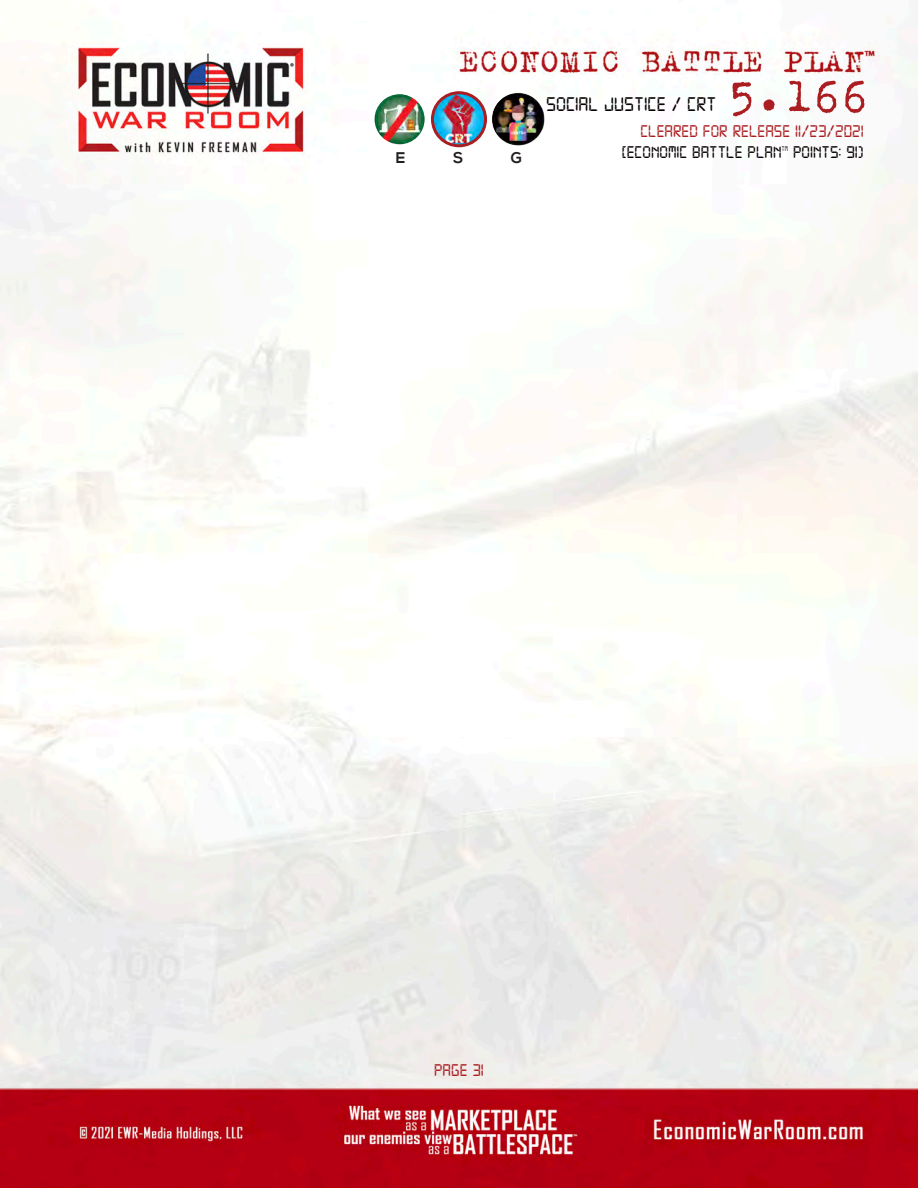
<style>
.page{position:relative;width:918px;height:1188px;background:#fff}
.page>*{position:absolute;margin:0;border:0;box-sizing:border-box;transform-origin:0 0}
.t1{font:51px "Trixie";color:#aa1e21}
.t2{font:21px "Digital 7";color:#080302}
.t3{font:18px "Digital 7";color:#aa1e21}
.t4{font:18px "Digital 7";color:#080302}
.t5{font:700 15.45px "Nexa";color:#231f20}
.t6{font:7.05px "Digital 7";color:#080302}
</style>
<div class="page">
<img style="left:0;top:5px;width:918px;height:1183px">
<img style="left:373px;top:93px;width:53px;height:53px;border-radius:27px">
<div style="left:372px;top:91px;width:56px;height:56px;border:3px solid #fff;border-radius:50%"></div>
<img style="left:432px;top:93px;width:54px;height:53px;border-radius:27px">
<div style="left:431px;top:91px;width:56px;height:56px;border:3px solid #aa1e21;border-radius:50%"></div>
<img style="left:492px;top:93px;width:53px;height:53px;border-radius:27px">
<p class="t5" style="left:396px;top:149px;width:11px">E</p>
<p class="t5" style="left:453px;top:149px;width:12px">S</p>
<p class="t5" style="left:511px;top:149px;width:13px">G</p>
<h1 class="t1" style="left:728px;top:62px;width:142px">5.166</h1>
<p class="t3" style="left:640px;top:123px;width:225px">CLEARED FOR RELEASE 11/23/2021</p>
<p class="t4" style="left:622px;top:145px;width:161px">[ECONOMIC BATTLE PLAN</p>
<p class="t6" style="left:782px;top:146px;width:8px">TM</p>
<p class="t4" style="left:793px;top:145px;width:72px">POINTS: 91)</p>
<p class="t2" style="left:546px;top:95px;width:172px">SOCIAL JUSTICE / CRT</p>
<p class="t3" style="left:434px;top:1062px;width:51px">PAGE 31</p>
</div>
